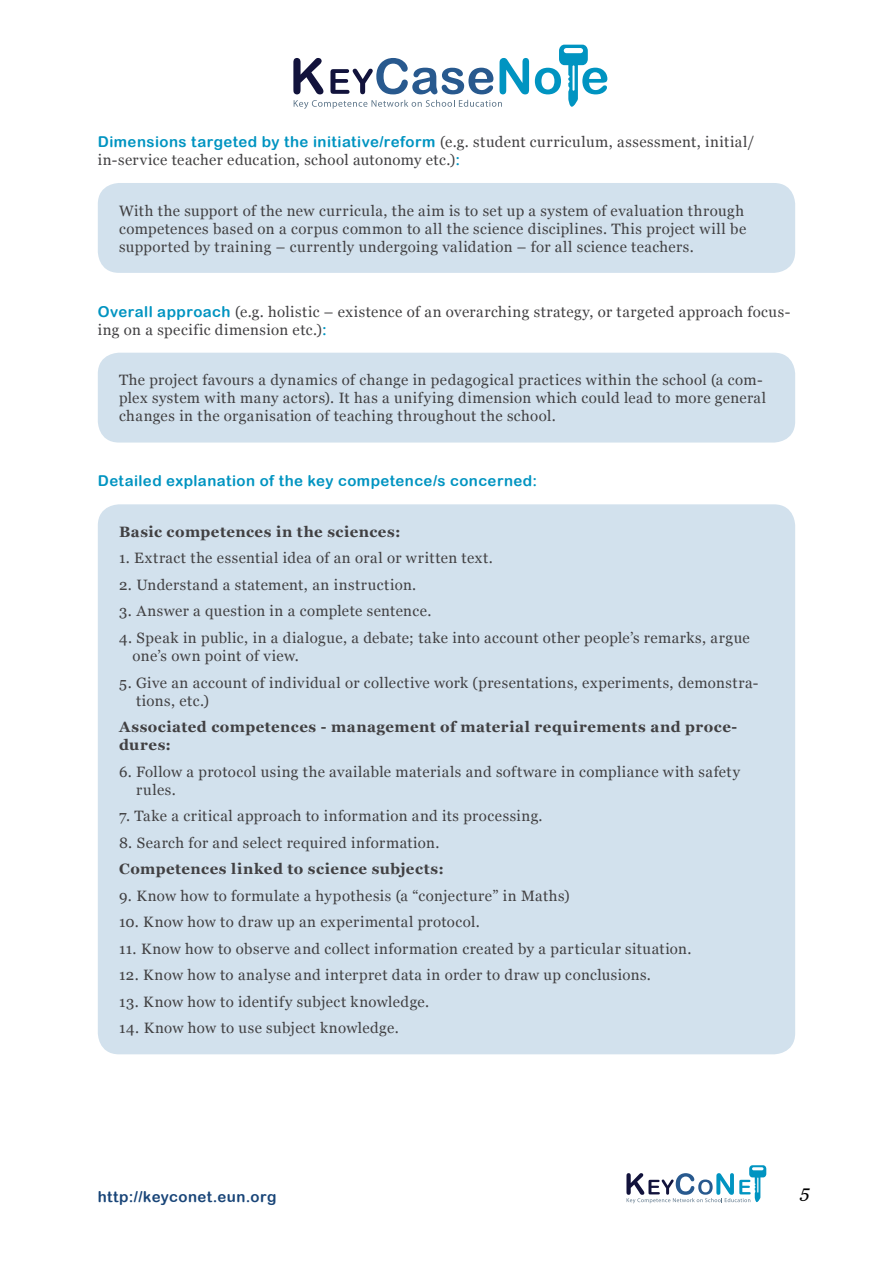
<style>
.page{position:relative;width:893px;height:1263px;background:#fff}
.page>*{position:absolute;margin:0;border:0;box-sizing:border-box;transform-origin:0 0}
.t1{font:italic 18px "Georgia";color:#000}
.t2{font:15px/18px "Georgia";letter-spacing:.03em;color:#414042}
.t3{font:700 15px/18px "Georgia";letter-spacing:.035em;color:#414042}
.t4{font:15px "Arial Rounded MT Bold";letter-spacing:.03em;color:#0094c1}
.t5{font:15px "Arial Rounded MT Bold";letter-spacing:.03em;color:#194578}
.s1{font-family:"Arial Rounded MT Bold";color:#0094c1}
</style>
<div class="page">
<svg style="left:626px;top:1165px;width:140px;height:38px"></svg>
<svg style="left:293px;top:58px;width:30px;height:36px"></svg>
<svg style="left:294px;top:100px;width:208px;height:9px"></svg>
<svg style="left:330px;top:58px;width:163px;height:36px"></svg>
<svg style="left:500px;top:58px;width:29px;height:36px"></svg>
<svg style="left:535px;top:45px;width:72px;height:62px"></svg>
<div style="left:98px;top:183px;width:697px;height:90px;background:#d2e1ed;border-radius:21px"></div>
<div style="left:98px;top:353px;width:697px;height:90px;background:#d2e1ed;border-radius:21px"></div>
<div style="left:98px;top:504px;width:697px;height:550px;background:#d2e1ed;border-radius:21px"></div>
<p class="t2" style="left:98px;top:133px;width:658px"><span class="s1">Dimensions targeted by the initiative/reform</span> (e.g. student curriculum, assessment, initial/ in-service teacher education, school autonomy etc.)<span class="s1">:</span></p>
<p class="t2" style="left:119px;top:201px;width:629px">With the support of the new curricula, the aim is to set up a system of evaluation through competences based on a corpus common to all the science disciplines. This project will be supported by training – currently undergoing validation – for all science teachers.</p>
<p class="t2" style="left:98px;top:302px;width:694px"><span class="s1">Overall approach</span> (e.g. holistic – existence of an overarching strategy, or targeted approach focus&shy;ing on a specific dimension etc.)<span class="s1">:</span></p>
<p class="t2" style="left:119px;top:371px;width:649px">The project favours a dynamics of change in pedagogical practices within the school (a com&shy;plex system with many actors). It has a unifying dimension which could lead to more general changes in the organisation of teaching throughout the school.</p>
<p class="t4" style="left:98px;top:472px;width:441px">Detailed explanation of the key competence/s concerned:</p>
<p class="t3" style="left:119px;top:523px;width:283px">Basic competences in the sciences:</p>
<p class="t2" style="left:119px;top:549px;width:375px">1. Extract the essential idea of an oral or written text.</p>
<p class="t2" style="left:119px;top:576px;width:299px">2. Understand a statement, an instruction.</p>
<p class="t2" style="left:119px;top:602px;width:314px">3. Answer a question in a complete sentence.</p>
<p class="t2" style="left:133px;top:629px;width:619px;text-indent:-14px">4. Speak in public, in a dialogue, a debate; take into account other people’s remarks, argue one’s own point of view.</p>
<p class="t2" style="left:136px;top:673px;width:624px;text-indent:-17px">5. Give an account of individual or collective work (presentations, experiments, demonstra&shy;tions, etc.)</p>
<p class="t3" style="left:119px;top:718px;width:620px">Associated competences - management of material requirements and proce&shy;dures:</p>
<p class="t2" style="left:136px;top:762px;width:605px;text-indent:-17px">6. Follow a protocol using the available materials and software in compliance with safety rules.</p>
<p class="t2" style="left:119px;top:807px;width:425px">7. Take a critical approach to information and its processing.</p>
<p class="t2" style="left:119px;top:833px;width:322px">8. Search for and select required information.</p>
<p class="t3" style="left:119px;top:860px;width:326px">Competences linked to science subjects:</p>
<p class="t2" style="left:119px;top:886px;width:452px">9. Know how to formulate a hypothesis (a “conjecture” in Maths)</p>
<p class="t2" style="left:119px;top:913px;width:362px">10. Know how to draw up an experimental protocol.</p>
<p class="t2" style="left:119px;top:939px;width:574px">11. Know how to observe and collect information created by a particular situation.</p>
<p class="t2" style="left:119px;top:966px;width:533px">12. Know how to analyse and interpret data in order to draw up conclusions.</p>
<p class="t2" style="left:119px;top:992px;width:312px">13. Know how to identify subject knowledge.</p>
<p class="t2" style="left:119px;top:1019px;width:281px">14. Know how to use subject knowledge.</p>
<p class="t5" style="left:98px;top:1188px;width:180px">http://keyconet.eun.org</p>
<p class="t1" style="left:800px;top:1181px;width:11px">5</p>
</div>
